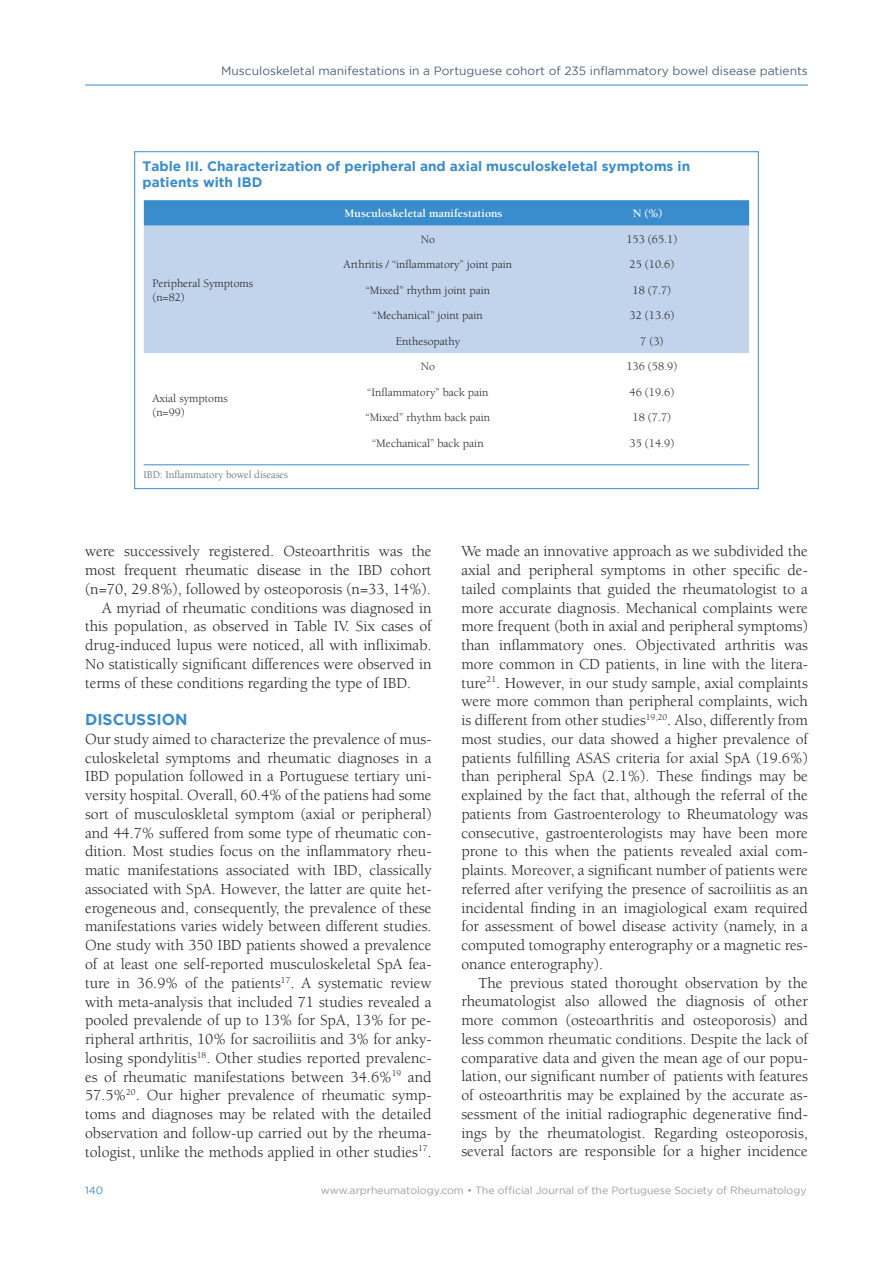
<style>
.page{position:relative;width:893px;height:1263px;background:#fff}
.page>*{position:absolute;margin:0;border:0;box-sizing:border-box;transform-origin:0 0}
.t1{font:15.75px/18.8px "Berkeley";color:#231f20;text-align:justify}
.t2{font:700 15.75px "Gotham";color:#398dcc}
.t3{font:700 13.65px/16.6px "Gotham";color:#398dcc}
.t4{font:12px "Gotham";color:#51606f}
.t5{font:11.85px "Berkeley";color:#231f20}
.t6{font:11.7px/14.1px "Berkeley";color:#231f20}
.t7{font:700 11.7px "Berkeley";color:#fff}
.t8{font:10.65px "Berkeley";color:#51606f}
.t9{font:10.5px "Gotham";color:#9a9da6}
.t10{font:10.5px "Gotham";color:#398dcc}
</style>
<div class="page">
<hr style="left:85px;top:85px;width:723px;height:1px;background:#398dcc">
<hr style="left:144px;top:464px;width:605px;height:1px;background:#398dcc">
<svg style="left:144px;top:200px;width:605px;height:26px;background:#3d8fcd"></svg>
<div style="left:144px;top:226px;width:605px;height:127px;background:#c1d4ec"></div>
<p class="t4" style="left:221px;top:64px;width:588px">Musculoskeletal manifestations in a Portuguese cohort of 235 inflammatory bowel disease patients</p>
<p class="t3" style="left:143px;top:157px;width:549px">Table III. Characterization of peripheral and axial musculoskeletal symptoms in patients with IBD</p>
<p class="t7" style="left:345px;top:207px;width:159px">Musculoskeletal manifestations</p>
<p class="t7" style="left:633px;top:207px;width:31px">N (%)</p>
<p class="t6" style="left:152px;top:276px;width:102px">Peripheral Symptoms (n=82)</p>
<p class="t6" style="left:152px;top:391px;width:77px">Axial symptoms (n=99)</p>
<p class="t8" style="left:144px;top:469px;width:146px">IBD: Inflammatory bowel diseases</p>
<p class="t6" style="left:421px;top:232px;width:16px">No</p>
<p class="t5" style="left:626px;top:233px;width:52px">153 (65.1)</p>
<p class="t6" style="left:344px;top:258px;width:170px">Arthritis / “inflammatory” joint pain</p>
<p class="t5" style="left:629px;top:258px;width:46px">25 (10.6)</p>
<p class="t6" style="left:366px;top:283px;width:126px">“Mixed” rhythm joint pain</p>
<p class="t5" style="left:633px;top:284px;width:40px">18 (7.7)</p>
<p class="t6" style="left:373px;top:309px;width:112px">“Mechanical” joint pain</p>
<p class="t5" style="left:629px;top:309px;width:46px">32 (13.6)</p>
<p class="t6" style="left:396px;top:334px;width:66px">Enthesopathy</p>
<p class="t5" style="left:640px;top:335px;width:25px">7 (3)</p>
<p class="t6" style="left:421px;top:360px;width:16px">No</p>
<p class="t5" style="left:626px;top:360px;width:52px">136 (58.9)</p>
<p class="t6" style="left:367px;top:385px;width:123px">“Inflammatory” back pain</p>
<p class="t5" style="left:629px;top:386px;width:46px">46 (19.6)</p>
<p class="t6" style="left:366px;top:411px;width:126px">“Mixed” rhythm back pain</p>
<p class="t5" style="left:633px;top:411px;width:40px">18 (7.7)</p>
<p class="t5" style="left:372px;top:437px;width:113px">“Mechanical” back pain</p>
<p class="t5" style="left:629px;top:437px;width:46px">35 (14.9)</p>
<p class="t1" style="left:85px;top:542px;width:348px">were successively registered. Osteoarthritis was the</p>
<p class="t1" style="left:85px;top:561px;width:348px">most frequent rheumatic disease in the IBD cohort</p>
<p class="t1" style="left:85px;top:580px;width:347px">(n=70, 29.8%), followed by osteoporosis (n=33, 14%).</p>
<p class="t1" style="left:102px;top:599px;width:331px">A myriad of rheumatic conditions was diagnosed in</p>
<p class="t1" style="left:85px;top:617px;width:348px">this population, as observed in Table IV. Six cases of</p>
<p class="t1" style="left:85px;top:636px;width:348px">drug-induced lupus were noticed, all with infliximab.</p>
<p class="t1" style="left:85px;top:655px;width:348px">No statistically significant differences were observed in</p>
<p class="t1" style="left:85px;top:674px;width:328px">terms of these conditions regarding the type of IBD.</p>
<p class="t2" style="left:85px;top:710px;width:104px">DISCUSSION</p>
<p class="t1" style="left:85px;top:730px;width:348px">Our study aimed to characterize the prevalence of mus&shy;culoskeletal symptoms and rheumatic diagnoses in a IBD population followed in a Portuguese tertiary uni&shy;versity hospital. Overall, 60.4% of the patiens had some sort of musculoskletal symptom (axial or peripheral) and 44.7% suffered from some type of rheumatic con&shy;dition. Most studies focus on the inflammatory rheu&shy;matic manifestations associated with IBD, classically associated with SpA. However, the latter are quite het&shy;erogeneous and, consequently, the prevalence of these manifestations varies widely between different studies.<br>One study with 350 IBD patients showed a prevalence of at least one self-reported musculoskeletal SpA fea&shy;ture in 36.9% of the patients<sup>17</sup>. A systematic review with meta-analysis that included 71 studies revealed a pooled prevalende of up to 13% for SpA, 13% for pe&shy;ripheral arthritis, 10% for sacroiliitis and 3% for anky&shy;losing spondylitis<sup>18</sup>. Other studies reported prevalenc&shy;es of rheumatic manifestations between 34.6%<sup>19</sup> and 57.5%<sup>20</sup>. Our higher prevalence of rheumatic symp&shy;toms and diagnoses may be related with the detailed observation and follow-up carried out by the rheuma&shy;tologist, unlike the methods applied in other studies<sup>17</sup>.</p>
<p class="t1" style="left:461px;top:542px;width:348px">We made an innovative approach as we subdivided the axial and peripheral symptoms in other specific de&shy;tailed complaints that guided the rheumatologist to a more accurate diagnosis. Mechanical complaints were more frequent (both in axial and peripheral symptoms) than inflammatory ones. Objectivated arthritis was more common in CD patients, in line with the litera&shy;ture<sup>21</sup>. However, in our study sample, axial complaints were more common than peripheral complaints, wich is different from other studies<sup>19,20</sup>. Also, differently from most studies, our data showed a higher prevalence of patients fulfilling ASAS criteria for axial SpA (19.6%) than peripheral SpA (2.1%). These findings may be explained by the fact that, although the referral of the patients from Gastroenterology to Rheumatology was consecutive, gastroenterologists may have been more prone to this when the patients revealed axial com&shy;plaints. Moreover, a significant number of patients were referred after verifying the presence of sacroiliitis as an incidental finding in an imagiological exam required for assessment of bowel disease activity (namely, in a computed tomography enterography or a magnetic res&shy;onance enterography).</p>
<p class="t1" style="left:461px;top:974px;width:348px;text-indent:17px">The previous stated thorought observation by the rheumatologist also allowed the diagnosis of other more common (osteoarthritis and osteoporosis) and less common rheumatic conditions. Despite the lack of comparative data and given the mean age of our popu&shy;lation, our significant number of patients with features of osteoarthritis may be explained by the accurate as&shy;sessment of the initial radiographic degenerative find&shy;ings by the rheumatologist. Regarding osteoporosis, several factors are responsible for a higher incidence</p>
<p class="t10" style="left:85px;top:1184px;width:20px">140</p>
<p class="t9" style="left:321px;top:1184px;width:487px">www.arprheumatology.com • The official Journal of the Portuguese Society of Rheumatology</p>
</div>
